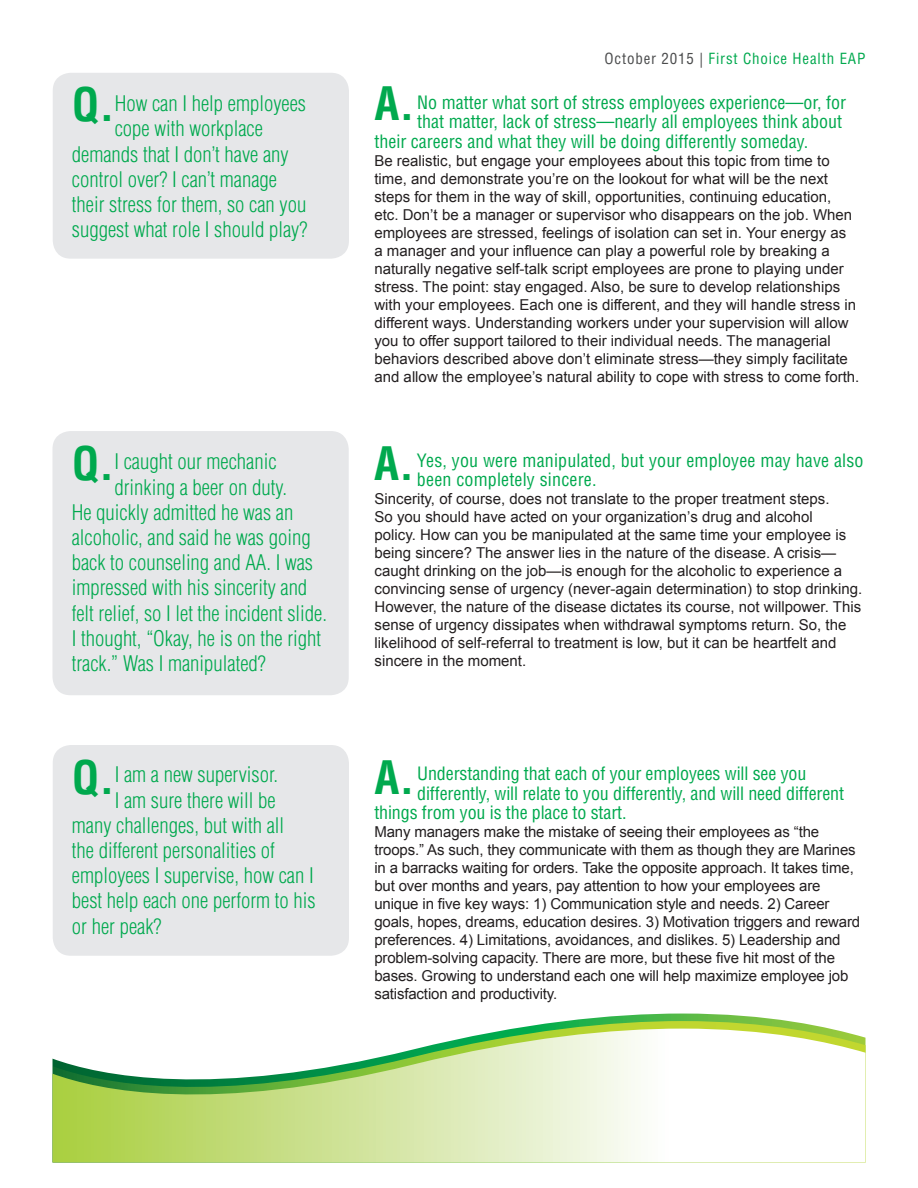
<style>
.page{position:relative;width:918px;height:1188px;background:#fff}
.page>*{position:absolute;margin:0;border:0;box-sizing:border-box;transform-origin:0 0}
.t1{font:700 condensed 45px "Helvetica";color:#00a94e}
.t2{font:300 condensed 21px "Helvetica";color:#00a94e}
.t3{font:condensed 18px/19.5px "Helvetica";color:#00a94e}
.t4{font:15px/18px "Arial";color:#231f20}
.t5{font:condensed 15px "Helvetica";letter-spacing:.055em;color:#00a94e}
.s1{color:#4b4c4d}
</style>
<div class="page">
<svg style="left:566px;top:1014px;width:222px;height:7px"></svg>
<svg style="left:511px;top:1021px;width:320px;height:8px;background:#9ad056"></svg>
<svg style="left:53px;top:1029px;width:813px;height:133px"></svg>
<div style="left:53px;top:73px;width:296px;height:186px;background:#e6e7e9;border-radius:18px"></div>
<div style="left:53px;top:745px;width:296px;height:211px;background:#e6e7e9;border-radius:18px"></div>
<div style="left:53px;top:431px;width:296px;height:264px;background:#e6e7e9;border-radius:18px"></div>
<p class="t5" style="left:605px;top:50px;width:262px"><span class="s1">October 2015 |</span> First Choice Health EAP</p>
<p class="t3" style="left:417px;top:92px;width:431px">No matter what sort of stress employees experience—or, for</p>
<p class="t3" style="left:417px;top:112px;width:426px">that matter, lack of stress—nearly all employees think about</p>
<p class="t3" style="left:374px;top:131px;width:435px">their careers and what they will be doing differently someday.</p>
<p class="t4" style="left:374px;top:152px;width:486px">Be realistic, but engage your employees about this topic from time to time, and demonstrate you’re on the lookout for what will be the next steps for them in the way of skill, opportunities, continuing education,<br>etc. Don’t be a manager or supervisor who disappears on the job. When employees are stressed, feelings of isolation can set in. Your energy as<br>a manager and your influence can play a powerful role by breaking a naturally negative self-talk script employees are prone to playing under stress. The point: stay engaged. Also, be sure to develop relationships with your employees. Each one is different, and they will handle stress in different ways. Understanding workers under your supervision will allow you to offer support tailored to their individual needs. The managerial behaviors described above don’t eliminate stress—they simply facilitate and allow the employee’s natural ability to cope with stress to come forth.</p>
<h1 class="t1" style="left:72px;top:77px;width:44px">Q.</h1>
<h1 class="t1" style="left:374px;top:75px;width:42px">A.</h1>
<h2 class="t2" style="left:115px;top:90px;width:193px">How can I help employees</h2>
<h2 class="t2" style="left:115px;top:116px;width:150px">cope with workplace</h2>
<h2 class="t2" style="left:72px;top:141px;width:218px">demands that I don’t have any</h2>
<h2 class="t2" style="left:72px;top:166px;width:207px">control over? I can’t manage</h2>
<h2 class="t2" style="left:72px;top:191px;width:236px">their stress for them, so can you</h2>
<h2 class="t2" style="left:72px;top:216px;width:237px">suggest what role I should play?</h2>
<h1 class="t1" style="left:72px;top:435px;width:44px">Q.</h1>
<h2 class="t2" style="left:114px;top:449px;width:164px">I caught our mechanic</h2>
<h2 class="t2" style="left:114px;top:474px;width:174px">drinking a beer on duty.</h2>
<h2 class="t2" style="left:72px;top:499px;width:223px">He quickly admitted he was an</h2>
<h2 class="t2" style="left:72px;top:524px;width:241px">alcoholic, and said he was going</h2>
<h2 class="t2" style="left:72px;top:549px;width:243px">back to counseling and AA. I was</h2>
<h2 class="t2" style="left:72px;top:575px;width:237px">impressed with his sincerity and</h2>
<h2 class="t2" style="left:72px;top:600px;width:257px">felt relief, so I let the incident slide.</h2>
<h2 class="t2" style="left:72px;top:625px;width:251px">I thought, “Okay, he is on the right</h2>
<h2 class="t2" style="left:72px;top:650px;width:196px">track.” Was I manipulated?</h2>
<h1 class="t1" style="left:374px;top:435px;width:42px">A.</h1>
<p class="t3" style="left:417px;top:451px;width:448px">Yes, you were manipulated, but your employee may have also been completely sincere.</p>
<p class="t4" style="left:375px;top:490px;width:489px">Sincerity, of course, does not translate to the proper treatment steps.<br>So you should have acted on your organization’s drug and alcohol<br>policy. How can you be manipulated at the same time your employee is being sincere? The answer lies in the nature of the disease. A crisis— caught drinking on the job—is enough for the alcoholic to experience a convincing sense of urgency (never-again determination) to stop drinking.<br>However, the nature of the disease dictates its course, not willpower. This sense of urgency dissipates when withdrawal symptoms return. So, the likelihood of self-referral to treatment is low, but it can be heartfelt and sincere in the moment.</p>
<h1 class="t1" style="left:72px;top:749px;width:44px">Q.</h1>
<h1 class="t1" style="left:374px;top:749px;width:42px">A.</h1>
<p class="t3" style="left:417px;top:764px;width:391px">Understanding that each of your employees will see you</p>
<h2 class="t2" style="left:115px;top:762px;width:165px">I am a new supervisor.</h2>
<h2 class="t2" style="left:115px;top:787px;width:162px">I am sure there will be</h2>
<h2 class="t2" style="left:72px;top:812px;width:214px">many challenges, but with all</h2>
<h2 class="t2" style="left:72px;top:837px;width:204px">the different personalities of</h2>
<h2 class="t2" style="left:72px;top:862px;width:243px">employees I supervise, how can I</h2>
<h2 class="t2" style="left:72px;top:888px;width:245px">best help each one perform to his</h2>
<h2 class="t2" style="left:72px;top:913px;width:91px">or her peak?</h2>
<p class="t3" style="left:417px;top:783px;width:428px">differently, will relate to you differently, and will need different</p>
<p class="t3" style="left:374px;top:803px;width:254px">things from you is the place to start.</p>
<p class="t4" style="left:374px;top:823px;width:487px">Many managers make the mistake of seeing their employees as “the troops.” As such, they communicate with them as though they are Marines in a barracks waiting for orders. Take the opposite approach. It takes time, but over months and years, pay attention to how your employees are unique in five key ways: 1) Communication style and needs. 2) Career goals, hopes, dreams, education desires. 3) Motivation triggers and reward preferences. 4) Limitations, avoidances, and dislikes. 5) Leadership and problem-solving capacity. There are more, but these five hit most of the bases. Growing to understand each one will help maximize employee job satisfaction and productivity.</p>
</div>
